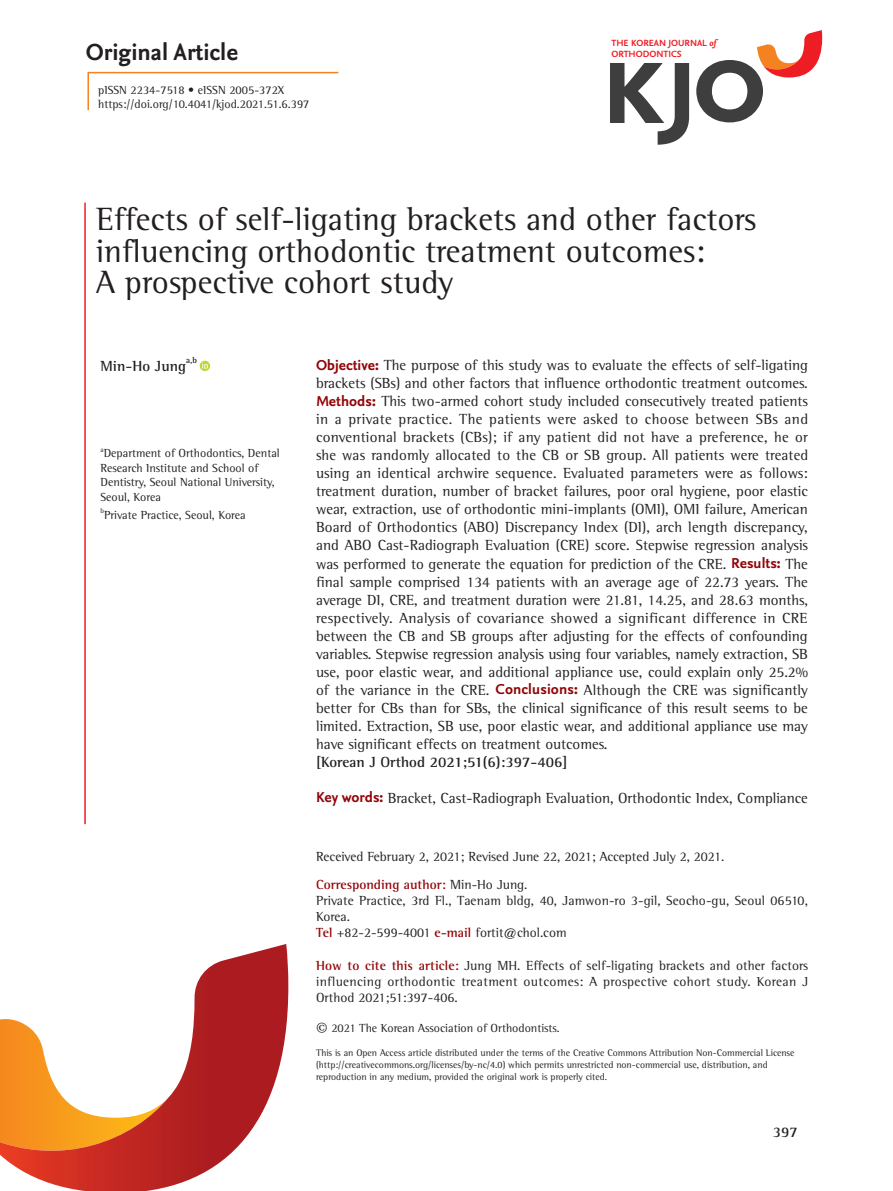
<style>
.page{position:relative;width:893px;height:1191px;background:#fff}
.page>*{position:absolute;margin:0;border:0;box-sizing:border-box;transform-origin:0 0}
.t1{font:33px/31.3px "Rotis Semi Serif Std";color:#231f20}
.t2{font:700 24.3px "Nexus Sans";color:#231f20}
.t3{font:15px/18px "Rotis Semi Serif Std";color:#231f20;text-align:justify}
.t4{font:700 15px "Rotis Semi Serif Std";color:#231f20}
.t5{font:13.5px/16.2px "Rotis Semi Serif Std";color:#231f20}
.t6{font:12px/14.4px "Rotis Semi Serif Std";color:#231f20}
.t7{font:9.75px/11.7px "Rotis Semi Serif Std";color:#231f20}
.t8{font:9.45px "Nexus Sans Bold SC";color:#ee1d23}
.t9{font:700 8.7px "Rotis Semi Serif Std";color:#231f20}
.t10{font:7.05px "Rotis Semi Serif Std";color:#231f20}
.s1{font-family:"Nexus Sans";font-weight:700;font-style:italic}
.s2{font-family:"Nexus Sans";font-weight:700;color:#920407}
.s3{font-weight:700;color:#920407}
.s4{font-family:"Minion Pro";font-size:16.5px}
</style>
<div class="page">
<svg style="left:0;top:944px;width:288px;height:247px"></svg>
<svg style="left:200px;top:361px;width:10px;height:10px"></svg>
<svg style="left:202px;top:362px;width:6px;height:6px"></svg>
<hr style="left:84px;top:203px;width:2px;height:621px;background:#ee1d23">
<svg style="left:696px;top:30px;width:126px;height:92px"></svg>
<svg style="left:610px;top:63px;width:79px;height:82px"></svg>
<svg style="left:87px;top:71px;width:252px;height:40px"></svg>
<p class="t8" style="left:611px;top:37px;width:106px">THE KOREAN JOURNAL <span class="s1">of</span></p>
<h2 class="t2" style="left:86px;top:37px;width:154px">Original Article</h2>
<p class="t8" style="left:611px;top:48px;width:72px">ORTHODONTICS</p>
<p class="t6" style="left:98px;top:82px;width:213px">pISSN 2234-7518 • eISSN 2005-372X https://doi.org/10.4041/kjod.2021.51.6.397</p>
<h1 class="t1" style="left:96px;top:203px;width:662px">Effects of self-ligating brackets and other factors influencing orthodontic treatment outcomes:<br>A prospective cohort study</h1>
<p class="t4" style="left:100px;top:356px;width:87px">Min-Ho Jung</p>
<p class="t9" style="left:186px;top:355px;width:12px">a,b</p>
<p class="t10" style="left:100px;top:445px;width:5px">a</p>
<p class="t6" style="left:100px;top:446px;width:181px">Department of Orthodontics, Dental<br>Research Institute and School of<br>Dentistry, Seoul National University,<br>Seoul, Korea</p>
<p class="t10" style="left:100px;top:507px;width:5px">b</p>
<p class="t6" style="left:104px;top:508px;width:143px">Private Practice, Seoul, Korea</p>
<p class="t3" style="left:316px;top:356px;width:494px"><span class="s2">Objective:</span> The purpose of this study was to evaluate the effects of self-ligating brackets (SBs) and other factors that influence orthodontic treatment outcomes.<br><span class="s2">Methods:</span> This two-armed cohort study included consecutively treated patients in a private practice. The patients were asked to choose between SBs and conventional brackets (CBs); if any patient did not have a preference, he or she was randomly allocated to the CB or SB group. All patients were treated using an identical archwire sequence. Evaluated parameters were as follows: treatment duration, number of bracket failures, poor oral hygiene, poor elastic wear, extraction, use of orthodontic mini-implants (OMI), OMI failure, American Board of Orthodontics (ABO) Discrepancy Index (DI), arch length discrepancy, and ABO Cast-Radiograph Evaluation (CRE) score. Stepwise regression analysis was performed to generate the equation for prediction of the CRE. <span class="s2">Results:</span> The final sample comprised 134 patients with an average age of 22.73 years. The average DI, CRE, and treatment duration were 21.81, 14.25, and 28.63 months, respectively. Analysis of covariance showed a significant difference in CRE between the CB and SB groups after adjusting for the effects of confounding variables. Stepwise regression analysis using four variables, namely extraction, SB use, poor elastic wear, and additional appliance use, could explain only 25.2% of the variance in the CRE. <span class="s2">Conclusions:</span> Although the CRE was significantly better for CBs than for SBs, the clinical significance of this result seems to be limited. Extraction, SB use, poor elastic wear, and additional appliance use may have significant effects on treatment outcomes.</p>
<p class="t4" style="left:316px;top:752px;width:253px">[Korean J Orthod 2021;51(6):397-406]</p>
<p class="t3" style="left:316px;top:788px;width:493px"><span class="s2">Key words:</span> Bracket, Cast-Radiograph Evaluation, Orthodontic Index, Compliance</p>
<p class="t5" style="left:316px;top:842px;width:410px;line-height:28px">Received February 2, 2021; Revised June 22, 2021; Accepted July 2, 2021.<br><span class="s3">Corresponding author:</span> Min-Ho Jung.</p>
<p class="t5" style="left:316px;top:892px;width:493px">Private Practice, 3rd Fl., Taenam bldg, 40, Jamwon-ro 3-gil, Seocho-gu, Seoul 06510,<br>Korea.<br><span class="s3">Tel</span> +82-2-599-4001 <span class="s3">e-mail</span> fortit@chol.com</p>
<p class="t5" style="left:316px;top:957px;width:494px;text-align:justify"><span class="s3">How to cite this article:</span> Jung MH. Effects of self-ligating brackets and other factors influencing orthodontic treatment outcomes: A prospective cohort study. Korean J Orthod 2021;51:397-406.</p>
<p class="t6" style="left:316px;top:1020px;width:245px"><span class="s4">©</span> 2021 The Korean Association of Orthodontists.</p>
<p class="t7" style="left:316px;top:1047px;width:480px">This is an Open Access article distributed under the terms of the Creative Commons Attribution Non-Commercial License (http://creativecommons.org/licenses/by-nc/4.0) which permits unrestricted non-commercial use, distribution, and reproduction in any medium, provided the original work is properly cited.</p>
<p class="t4" style="left:773px;top:1122px;width:27px">397</p>
</div>
